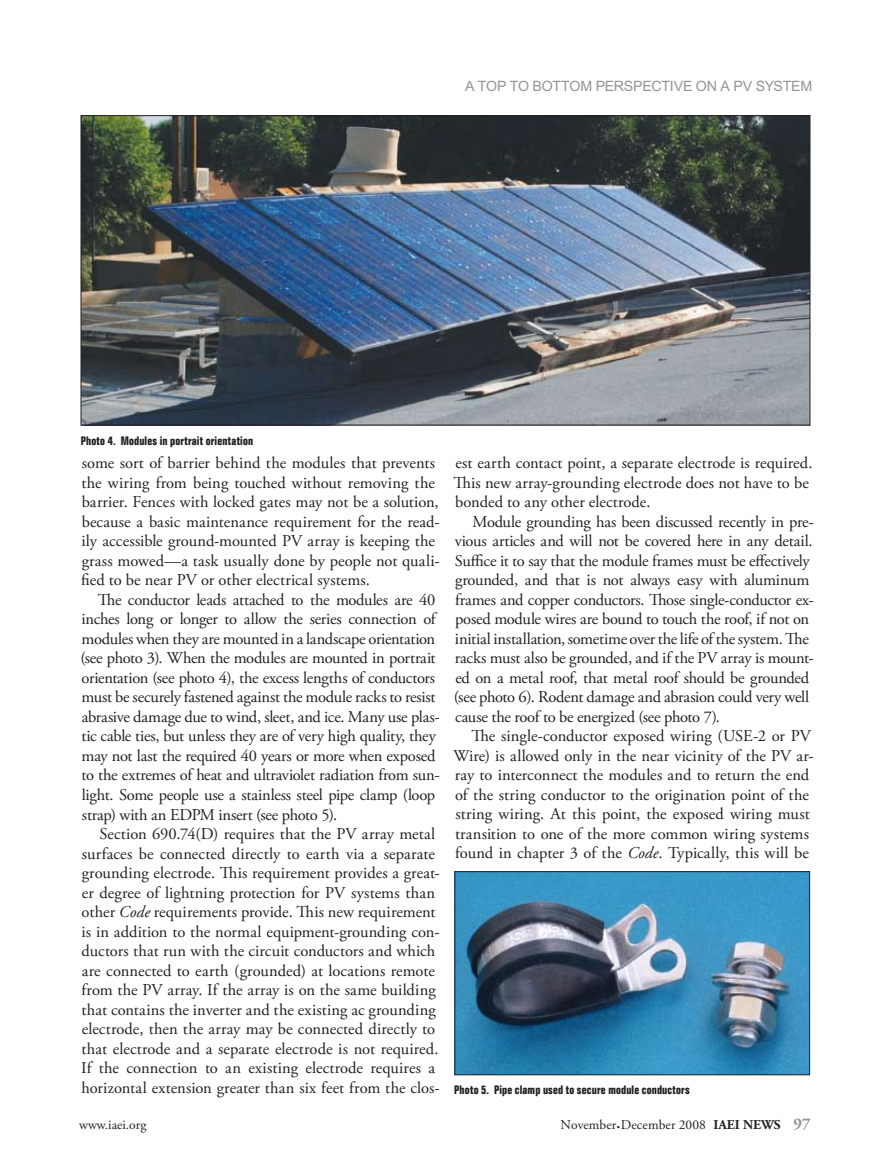
<style>
.page{position:relative;width:891px;height:1175px;background:#fff}
.page>*{position:absolute;margin:0;border:0;box-sizing:border-box;transform-origin:0 0}
.t1{font:16.5px/19.5px "Adobe Garamond Pro";letter-spacing:-.005em;color:#231f20}
.t2{font:14.25px "Arial MT Std";letter-spacing:-.02em;color:#939598}
.t3{font:13.5px "Adobe Garamond Pro";color:#231f20}
.t4{font:700 condensed 12px "Folio Std";letter-spacing:.015em;color:#231f20}
.s1{font-style:italic}
.s2{font-size:21px}
.s3{font-weight:700}
.s4{font-weight:700;font-size:16.5px;color:#939598}
</style>
<div class="page">
<img style="left:83px;top:117px;width:725px;height:306px">
<img style="left:456px;top:873px;width:352px;height:200px">
<div style="left:454px;top:871px;width:356px;height:204px;border:1px solid #231f20"></div>
<p class="t2" style="left:465px;top:78px;width:349px">A TOP TO BOTTOM PERSPECTIVE ON A PV SYSTEM</p>
<p class="t4" style="left:81px;top:434px;width:174px">Photo 4. Modules in portrait orientation</p>
<p class="t1" style="left:81px;top:454px;width:360px">some sort of barrier behind the modules that prevents the wiring from being touched without removing the barrier. Fences with locked gates may not be a solution, because a basic maintenance requirement for the read&shy;ily accessible ground-mounted PV array is keeping the grass mowed—a task usually done by people not quali&shy;fied to be near PV or other electrical systems.</p>
<p class="t1" style="left:80px;top:590px;width:361px;text-indent:17px">The conductor leads attached to the modules are 40 inches long or longer to allow the series connection of modules when they are mounted in a landscape orientation (see photo 3). When the modules are mounted in portrait orientation (see photo 4), the excess lengths of conductors must be securely fastened against the module racks to resist abrasive damage due to wind, sleet, and ice. Many use plas&shy;tic cable ties, but unless they are of very high quality, they may not last the required 40 years or more when exposed to the extremes of heat and ultraviolet radiation from sun&shy;light. Some people use a stainless steel pipe clamp (loop strap) with an EDPM insert (see photo 5).</p>
<p class="t1" style="left:81px;top:824px;width:360px;text-indent:18px">Section 690.74(D) requires that the PV array metal surfaces be connected directly to earth via a separate grounding electrode. This requirement provides a great&shy;er degree of lightning protection for PV systems than other <span class="s1">Code</span> requirements provide. This new requirement is in addition to the normal equipment-grounding con&shy;ductors that run with the circuit conductors and which are connected to earth (grounded) at locations remote from the PV array. If the array is on the same building that contains the inverter and the existing ac grounding electrode, then the array may be connected directly to that electrode and a separate electrode is not required.<br>If the connection to an existing electrode requires a horizontal extension greater than six feet from the clos-</p>
<p class="t1" style="left:453px;top:454px;width:361px">est earth contact point, a separate electrode is required.<br>This new array-grounding electrode does not have to be bonded to any other electrode.</p>
<p class="t1" style="left:454px;top:512px;width:361px;text-indent:19px">Module grounding has been discussed recently in pre&shy;vious articles and will not be covered here in any detail.<br>Suffice it to say that the module frames must be effectively grounded, and that is not always easy with aluminum frames and copper conductors. Those single-conductor ex&shy;posed module wires are bound to touch the roof, if not on initial installation, sometime over the life of the system. The racks must also be grounded, and if the PV array is mount&shy;ed on a metal roof, that metal roof should be grounded (see photo 6). Rodent damage and abrasion could very well cause the roof to be energized (see photo 7).</p>
<p class="t1" style="left:453px;top:727px;width:362px;text-indent:18px">The single-conductor exposed wiring (USE-2 or PV Wire) is allowed only in the near vicinity of the PV ar&shy;ray to interconnect the modules and to return the end of the string conductor to the origination point of the string wiring. At this point, the exposed wiring must transition to one of the more common wiring systems found in chapter 3 of the <span class="s1">Code</span>. Typically, this will be</p>
<p class="t4" style="left:454px;top:1082px;width:237px">Photo 5. Pipe clamp used to secure module conductors</p>
<p class="t3" style="left:79px;top:1116px;width:69px">www.iaei.org</p>
<p class="t3" style="left:561px;top:1116px;width:252px">November<span class="s2">.</span>December 2008 <span class="s3">IAEI NEWS</span> <span class="s4">97</span></p>
</div>
